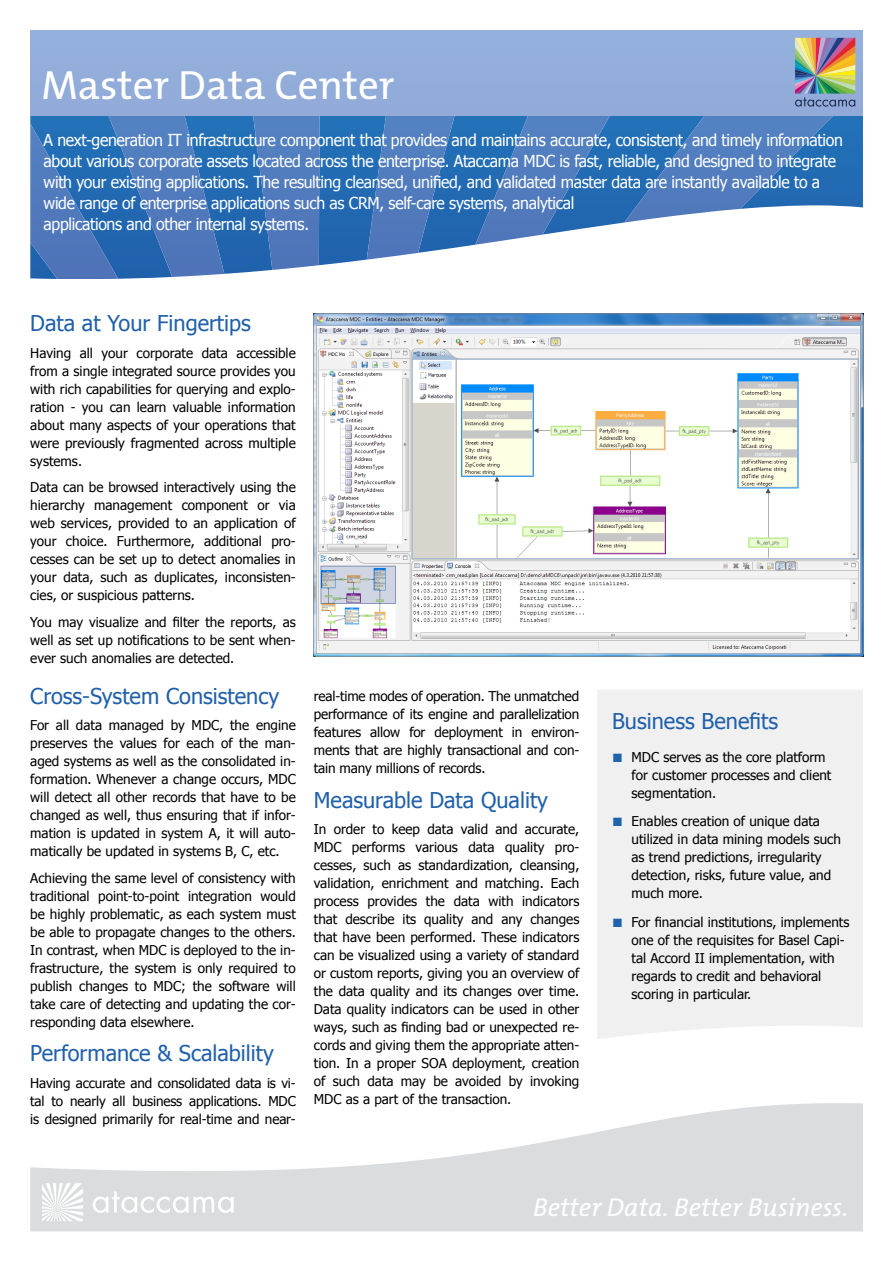
<style>
.page{position:relative;width:893px;height:1263px;background:#fff}
.page>*{position:absolute;margin:0;border:0;box-sizing:border-box;transform-origin:0 0}
.t1{font:41.1px "The Mix CE B5 Plain";color:#fff}
.t2{font:italic 25.95px "The Mix CE B5";color:#fff}
.t3{font:21.75px "Tahoma";color:#2060ab}
.t4{font:16.5px/21px "Tahoma";letter-spacing:-.02em;color:#fff;scale:.96 1}
.t5{font:13.5px/18px "Tahoma";color:#000;text-align:justify}
.s1{font-family:"Arial";font-size:18px;color:#2162ac}
</style>
<div class="page">
<svg style="left:224px;top:116px;width:639px;height:158px"></svg>
<svg style="left:30px;top:116px;width:194px;height:163px;background:#3c74b8"></svg>
<svg style="left:253px;top:116px;width:66px;height:154px;background:#4b79bc"></svg>
<svg style="left:367px;top:116px;width:88px;height:143px;background:#497bbd"></svg>
<svg style="left:475px;top:116px;width:135px;height:129px;background:#4c80bf"></svg>
<svg style="left:624px;top:116px;width:209px;height:106px;background:#5184c1"></svg>
<div style="left:30px;top:30px;width:833px;height:86px;background:#93addb"></div>
<svg style="left:30px;top:1103px;width:833px;height:128px;fill:#dadcdd"></svg>
<svg style="left:42px;top:1183px;width:41px;height:38px"></svg>
<svg style="left:93px;top:1191px;width:141px;height:22px"></svg>
<img style="left:795px;top:38px;width:60px;height:69px">
<div style="left:597px;top:690px;width:266px;height:349px;background:#f0f0f0"></div>
<img style="left:314px;top:313px;width:549px;height:344px">
<h1 class="t1" style="left:41px;top:63px;width:355px">Master Data Center</h1>
<p class="t4" style="left:44px;top:129px;width:834px">A next-generation IT infrastructure component that provides and maintains accurate, consistent, and timely information about various corporate assets located across the enterprise. Ataccama MDC is fast, reliable, and designed to integrate with your existing applications. The resulting cleansed, unified, and validated master data are instantly available to a wide range of enterprise applications such as CRM, self-care systems, analytical<br>applications and other internal systems.</p>
<h3 class="t3" style="left:30px;top:309px;width:222px">Data at Your Fingertips</h3>
<p class="t5" style="left:30px;top:343px;width:267px">Having all your corporate data accessible from a single integrated source provides you with rich capabilities for querying and explo&shy;ration - you can learn valuable information about many aspects of your operations that were previously fragmented across multiple systems.</p>
<p class="t5" style="left:30px;top:477px;width:267px">Data can be browsed interactively using the hierarchy management component or via web services, provided to an application of your choice. Furthermore, additional pro&shy;cesses can be set up to detect anomalies in your data, such as duplicates, inconsisten&shy;cies, or suspicious patterns.</p>
<p class="t5" style="left:30px;top:612px;width:267px">You may visualize and filter the reports, as well as set up notifications to be sent when&shy;ever such anomalies are detected.</p>
<h3 class="t3" style="left:30px;top:681px;width:250px">Cross-System Consistency</h3>
<p class="t5" style="left:30px;top:715px;width:267px">For all data managed by MDC, the engine preserves the values for each of the man&shy;aged systems as well as the consolidated in&shy;formation. Whenever a change occurs, MDC will detect all other records that have to be changed as well, thus ensuring that if infor&shy;mation is updated in system A, it will auto&shy;matically be updated in systems B, C, etc.</p>
<p class="t5" style="left:30px;top:868px;width:267px">Achieving the same level of consistency with traditional point-to-point integration would be highly problematic, as each system must be able to propagate changes to the others.<br>In contrast, when MDC is deployed to the in&shy;frastructure, the system is only required to publish changes to MDC; the software will take care of detecting and updating the cor&shy;responding data elsewhere.</p>
<h3 class="t3" style="left:30px;top:1039px;width:245px">Performance &amp; Scalability</h3>
<p class="t5" style="left:30px;top:1073px;width:267px">Having accurate and consolidated data is vi&shy;tal to nearly all business applications. MDC is designed primarily for real-time and near-</p>
<p class="t5" style="left:314px;top:686px;width:267px">real-time modes of operation. The unmatched performance of its engine and parallelization features allow for deployment in environ&shy;ments that are highly transactional and con&shy;tain many millions of records.</p>
<h3 class="t3" style="left:314px;top:785px;width:236px">Measurable Data Quality</h3>
<p class="t5" style="left:314px;top:820px;width:267px">In order to keep data valid and accurate, MDC performs various data quality pro&shy;cesses, such as standardization, cleansing, validation, enrichment and matching. Each process provides the data with indicators that describe its quality and any changes that have been performed. These indicators can be visualized using a variety of standard or custom reports, giving you an overview of the data quality and its changes over time.<br>Data quality indicators can be used in other ways, such as finding bad or unexpected re&shy;cords and giving them the appropriate atten&shy;tion. In a proper SOA deployment, creation of such data may be avoided by invoking MDC as a part of the transaction.</p>
<h3 class="t3" style="left:612px;top:706px;width:168px">Business Benefits</h3>
<p class="t5" style="left:631px;top:747px;width:201px;text-align:left;text-indent:-19px"><span class="s1">■</span> MDC serves as the core platform for customer processes and client segmentation.</p>
<p class="t5" style="left:631px;top:812px;width:211px;text-align:left;text-indent:-19px"><span class="s1">■</span> Enables creation of unique data utilized in data mining models such as trend predictions, irregularity detection, risks, future value, and much more.</p>
<p class="t5" style="left:631px;top:912px;width:219px;text-align:left;text-indent:-19px"><span class="s1">■</span> For financial institutions, implements one of the requisites for Basel Capi&shy;tal Accord II implementation, with regards to credit and behavioral scoring in particular.</p>
<h2 class="t2" style="left:533px;top:1193px;width:317px">Better Data. Better Business.</h2>
</div>
